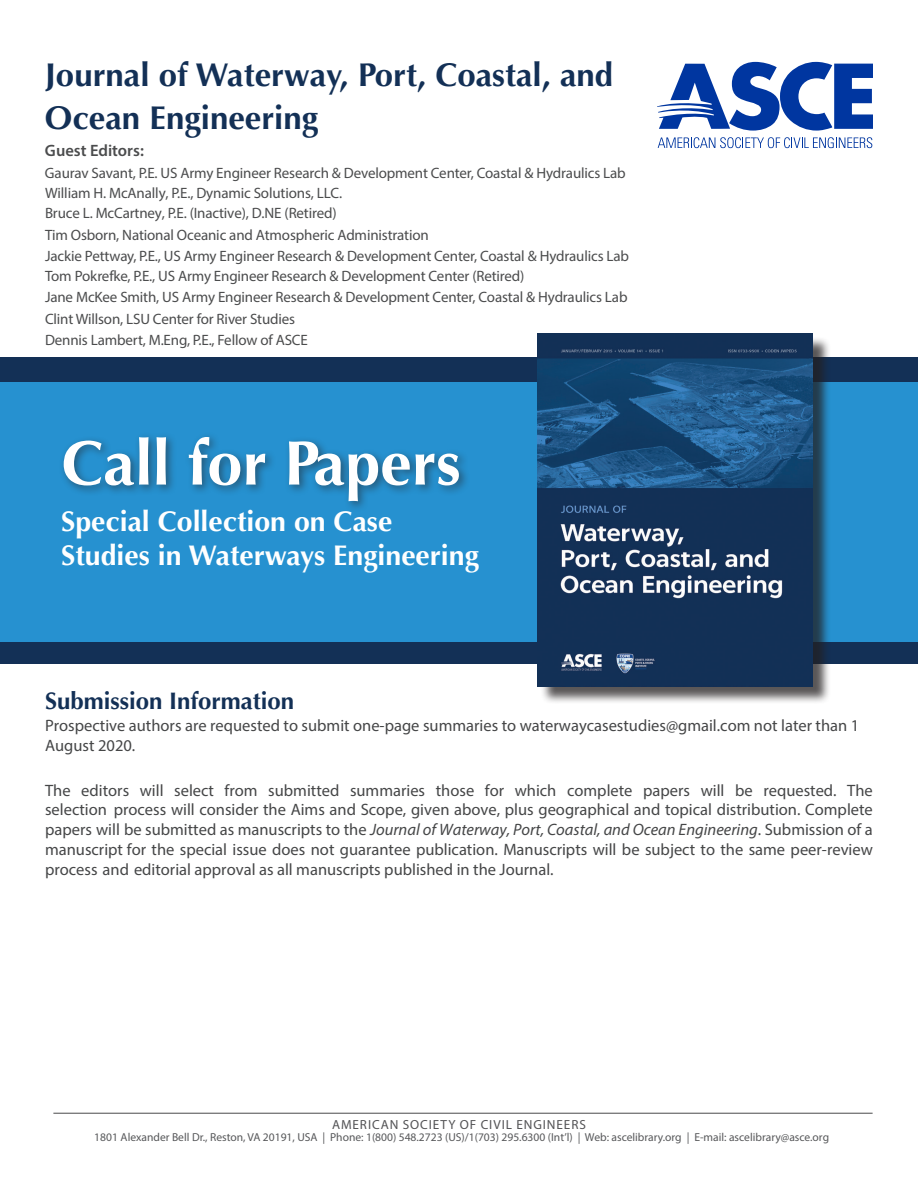
<style>
.page{position:relative;width:918px;height:1188px;background:#fff}
.page>*{position:absolute;margin:0;border:0;box-sizing:border-box;transform-origin:0 0}
.t1{font:700 63px "Optima";color:#fff}
.t2{font:700 33px/42.6px "Optima";color:#133056}
.t3{font:700 28.5px/34.2px "Optima";color:#fff}
.t4{font:700 27px/32.4px "Optima";color:#fff}
.t5{font:700 24px "Optima";color:#133056}
.t6{font:16.5px/19.8px "Myriad Pro";color:#454647}
.t7{font:600 16.5px "Myriad Pro";color:#4b4c4d}
.t8{font:15px/20.7px "Myriad Pro";letter-spacing:-.01em;color:#4b4c4d}
.t9{font:13.2px "Myriad Pro";letter-spacing:.07em;color:#535355}
.t10{font:11.55px "Myriad Pro";color:#57585a}
.s1{font-style:italic}
</style>
<div class="page">
<hr style="left:53px;top:1113px;width:820px;height:1px;background:#494a4b">
<svg style="left:657px;top:62px;width:216px;height:69px"></svg>
<svg style="left:658px;top:137px;width:214px;height:11px"></svg>
<div style="left:0;top:358px;width:918px;height:306px;background:#133056"></div>
<div style="left:0;top:383px;width:918px;height:259px;background:#2691d0"></div>
<div style="left:59px;top:432px;width:411px;height:81px;background:#231f20;opacity:.51"></div>
<div style="left:540px;top:336px;width:291px;height:369px;background:#231f20;opacity:.75"></div>
<img style="left:538px;top:334px;width:274px;height:352px">
<p class="t2" style="left:45px;top:54px;width:570px">Journal of Waterway, Port, Coastal, and<br>Ocean Engineering</p>
<p class="t7" style="left:45px;top:140px;width:100px">Guest Editors:</p>
<p class="t8" style="left:45px;top:162px;width:586px">Gaurav Savant, P.E. US Army Engineer Research &amp; Development Center, Coastal &amp; Hydraulics Lab William H. McAnally, P.E., Dynamic Solutions, LLC.<br>Bruce L. McCartney, P.E. (Inactive), D.NE (Retired)<br>Tim Osborn, National Oceanic and Atmospheric Administration<br>Jackie Pettway, P.E., US Army Engineer Research &amp; Development Center, Coastal &amp; Hydraulics Lab Tom Pokrefke, P.E., US Army Engineer Research &amp; Development Center (Retired)<br>Jane McKee Smith, US Army Engineer Research &amp; Development Center, Coastal &amp; Hydraulics Lab</p>
<p class="t8" style="left:45px;top:308px;width:264px;line-height:21.3px">Clint Willson, LSU Center for River Studies<br>Dennis Lambert, M.Eng, P.E., Fellow of ASCE</p>
<p class="t1" style="left:62px;top:427px;width:401px">Call for Papers</p>
<p class="t3" style="left:61px;top:505px;width:419px">Special Collection on Case<br>Studies in Waterways Engineering</p>
<p class="t4" style="left:61px;top:512px;width:375px">and Employee Well-being in the<br>Architecture, Engineering, and</p>
<p class="t5" style="left:45px;top:686px;width:250px">Submission Information</p>
<p class="t6" style="left:45px;top:715px;width:816px">Prospective authors are requested to submit one-page summaries to waterwaycasestudies@gmail.com not later than 1<br>August 2020.</p>
<p class="t6" style="left:45px;top:780px;width:829px;text-align:justify">The editors will select from submitted summaries those for which complete papers will be requested. The selection process will consider the Aims and Scope, given above, plus geographical and topical distribution. Complete papers will be submitted as manuscripts to the <span class="s1">Journal of Waterway, Port, Coastal, and Ocean Engineering</span>. Submission of a manuscript for the special issue does not guarantee publication. Manuscripts will be subject to the same peer-review process and editorial approval as all manuscripts published in the Journal.</p>
<p class="t9" style="left:332px;top:1116px;width:255px">AMERICAN SOCIETY OF CIVIL ENGINEERS</p>
<p class="t10" style="left:94px;top:1130px;width:736px">1801 Alexander Bell Dr., Reston, VA 20191, USA | Phone: 1(800) 548.2723 (US)/1(703) 295.6300 (Int’l) | Web: ascelibrary.org | E-mail: ascelibrary@asce.org</p>
</div>
